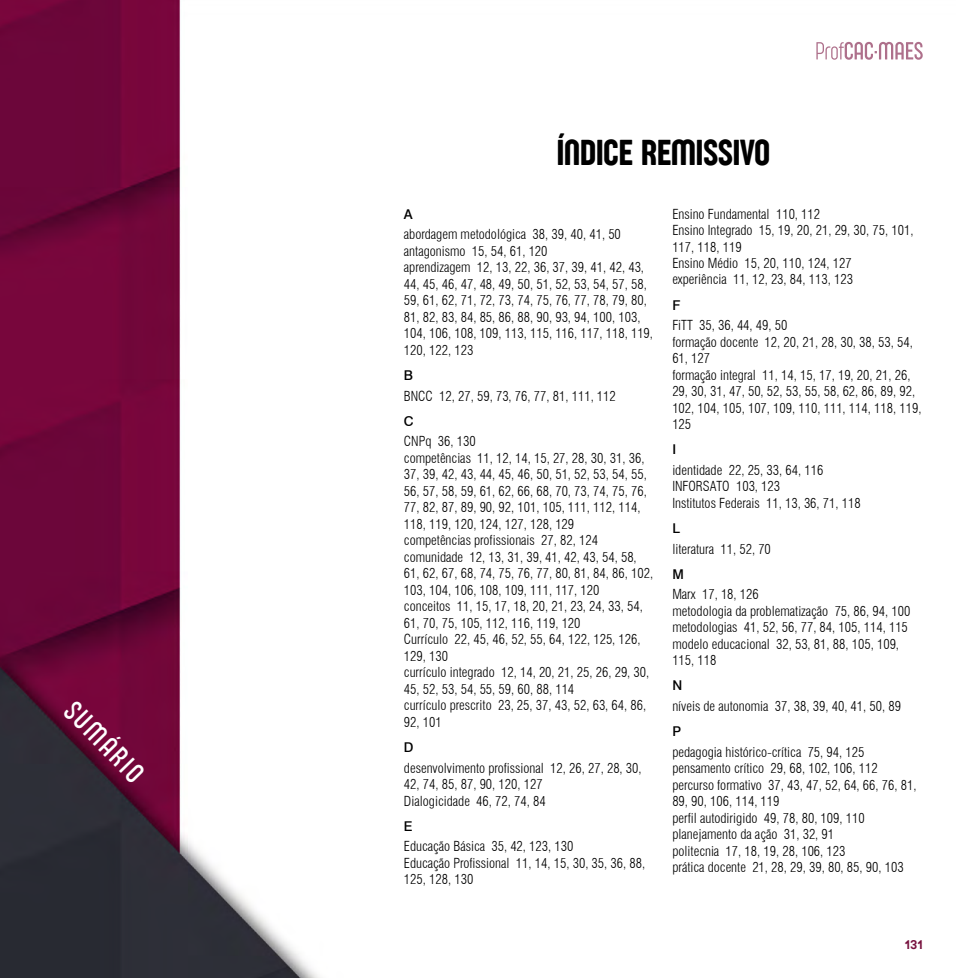
<style>
.page{position:relative;width:978px;height:978px;background:#fff}
.page>*{position:absolute;margin:0;border:0;box-sizing:border-box;transform-origin:0 0}
.t1{font:37.5px "Sugo Pro Display Trial";color:#000}
.t2{font:300 28.95px "Sugo Pro Display Trial";color:#fff}
.t3{font:300 condensed 13.5px/16.5px "Swiss 721 BT";color:#000}
.t4{font:500 13.5px "Swiss 721 BT";color:#000}
.t5{font:12px "Geometos";color:#77113e}
</style>
<div class="page">
<img style="left:0;top:0;width:919px;height:978px">
<svg style="left:816px;top:42px;width:107px;height:18px"></svg>
<h2 class="t2" style="left:81px;top:694px;width:101px;rotate:46deg">SUMÁRIO</h2>
<h1 class="t1" style="left:557px;top:131px;width:215px">ÍNDICE REMISSIVO</h1>
<p class="t4" style="left:404px;top:206px;width:10px">A</p>
<p class="t3" style="left:404px;top:226px;width:251px">abordagem metodológica 38, 39, 40, 41, 50 antagonismo 15, 54, 61, 120<br>aprendizagem 12, 13, 22, 36, 37, 39, 41, 42, 43, 44, 45, 46, 47, 48, 49, 50, 51, 52, 53, 54, 57, 58, 59, 61, 62, 71, 72, 73, 74, 75, 76, 77, 78, 79, 80, 81, 82, 83, 84, 85, 86, 88, 90, 93, 94, 100, 103, 104, 106, 108, 109, 113, 115, 116, 117, 118, 119, 120, 122, 123</p>
<p class="t4" style="left:404px;top:367px;width:11px">B</p>
<p class="t3" style="left:404px;top:387px;width:213px">BNCC 12, 27, 59, 73, 76, 77, 81, 111, 112</p>
<p class="t4" style="left:404px;top:413px;width:11px">C</p>
<p class="t3" style="left:404px;top:433px;width:251px">CNPq 36, 130<br>competências 11, 12, 14, 15, 27, 28, 30, 31, 36, 37, 39, 42, 43, 44, 45, 46, 50, 51, 52, 53, 54, 55, 56, 57, 58, 59, 61, 62, 66, 68, 70, 73, 74, 75, 76, 77, 82, 87, 89, 90, 92, 101, 105, 111, 112, 114, 118, 119, 120, 124, 127, 128, 129<br>competências profissionais 27, 82, 124 comunidade 12, 13, 31, 39, 41, 42, 43, 54, 58, 61, 62, 67, 68, 74, 75, 76, 77, 80, 81, 84, 86, 102, 103, 104, 106, 108, 109, 111, 117, 120<br>conceitos 11, 15, 17, 18, 20, 21, 23, 24, 33, 54, 61, 70, 75, 105, 112, 116, 119, 120<br>Currículo 22, 45, 46, 52, 55, 64, 122, 125, 126, 129, 130<br>currículo integrado 12, 14, 20, 21, 25, 26, 29, 30, 45, 52, 53, 54, 55, 59, 60, 88, 114<br>currículo prescrito 23, 25, 37, 43, 52, 63, 64, 86, 92, 101</p>
<p class="t4" style="left:404px;top:739px;width:11px">D</p>
<p class="t3" style="left:404px;top:759px;width:239px">desenvolvimento profissional 12, 26, 27, 28, 30,<br>42, 74, 85, 87, 90, 120, 127<br>Dialogicidade 46, 72, 74, 84</p>
<p class="t4" style="left:404px;top:818px;width:10px">E</p>
<p class="t3" style="left:404px;top:838px;width:243px">Educação Básica 35, 42, 123, 130<br>Educação Profissional 11, 14, 15, 30, 35, 36, 88,<br>125, 128, 130</p>
<p class="t3" style="left:672px;top:205px;width:243px">Ensino Fundamental 110, 112<br>Ensino Integrado 15, 19, 20, 21, 29, 30, 75, 101,<br>117, 118, 119<br>Ensino Médio 15, 20, 110, 124, 127<br>experiência 11, 12, 23, 84, 113, 123</p>
<p class="t4" style="left:672px;top:296px;width:9px">F</p>
<p class="t3" style="left:672px;top:317px;width:251px">FiTT 35, 36, 44, 49, 50<br>formação docente 12, 20, 21, 28, 30, 38, 53, 54,<br>61, 127<br>formação integral 11, 14, 15, 17, 19, 20, 21, 26,<br>29, 30, 31, 47, 50, 52, 53, 55, 58, 62, 86, 89, 92,<br>102, 104, 105, 107, 109, 110, 111, 114, 118, 119,<br>125</p>
<p class="t4" style="left:672px;top:441px;width:5px">I</p>
<p class="t3" style="left:672px;top:462px;width:190px">identidade 22, 25, 33, 64, 116<br>INFORSATO 103, 123<br>Institutos Federais 11, 13, 36, 71, 118</p>
<p class="t4" style="left:672px;top:520px;width:9px">L</p>
<p class="t3" style="left:672px;top:541px;width:100px">literatura 11, 52, 70</p>
<p class="t4" style="left:672px;top:566px;width:13px">M</p>
<p class="t3" style="left:672px;top:586px;width:240px">Marx 17, 18, 126<br>metodologia da problematização 75, 86, 94, 100 metodologias 41, 52, 56, 77, 84, 105, 114, 115 modelo educacional 32, 53, 81, 88, 105, 109,<br>115, 118</p>
<p class="t4" style="left:672px;top:677px;width:11px">N</p>
<p class="t3" style="left:672px;top:698px;width:230px">níveis de autonomia 37, 38, 39, 40, 41, 50, 89</p>
<p class="t4" style="left:672px;top:723px;width:10px">P</p>
<p class="t3" style="left:672px;top:744px;width:246px">pedagogia histórico-crítica 75, 94, 125 pensamento crítico 29, 68, 102, 106, 112 percurso formativo 37, 43, 47, 52, 64, 66, 76, 81, 89, 90, 106, 114, 119<br>perfil autodirigido 49, 78, 80, 109, 110 planejamento da ação 31, 32, 91<br>politecnia 17, 18, 19, 28, 106, 123<br>prática docente 21, 28, 29, 39, 80, 85, 90, 103</p>
<p class="t5" style="left:905px;top:938px;width:19px">131</p>
</div>
